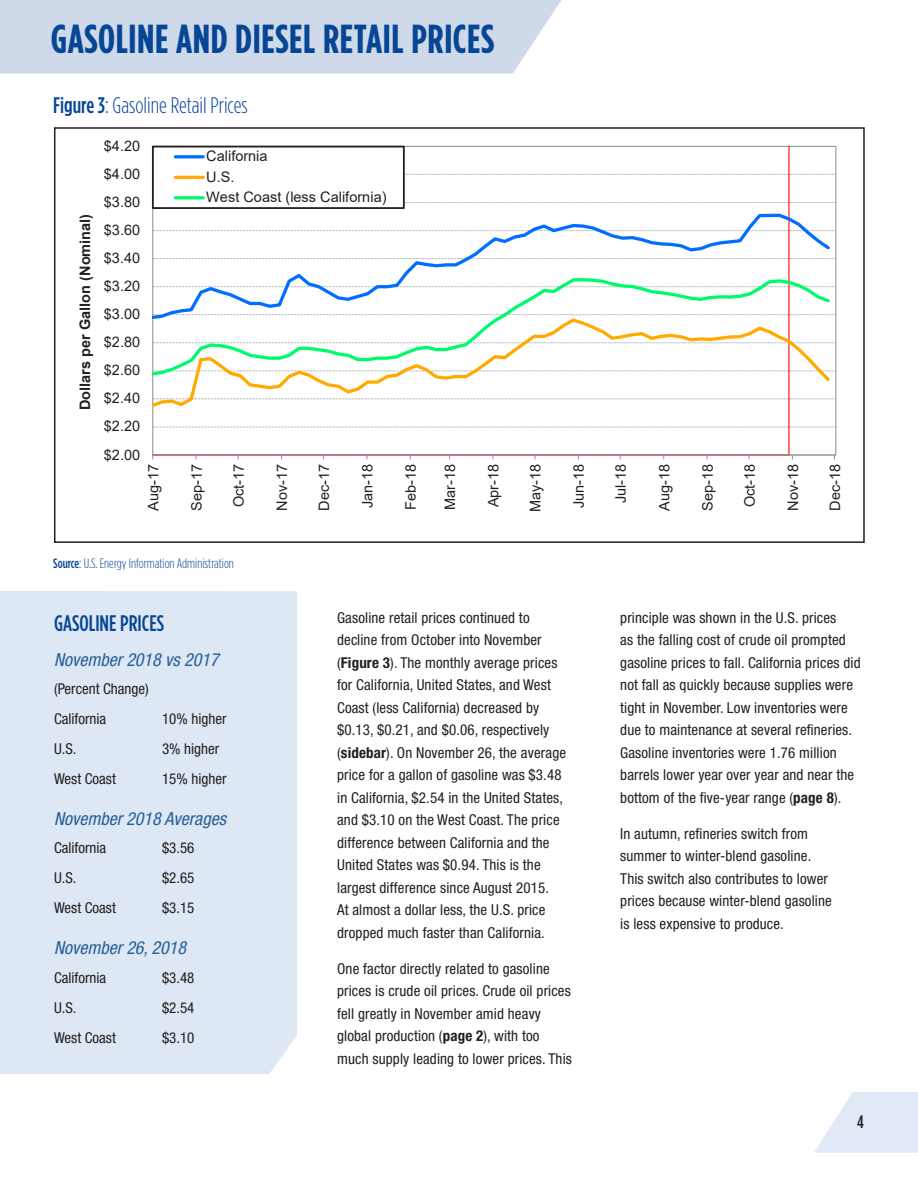
<style>
.page{position:relative;width:918px;height:1188px;background:#fff}
.page>*{position:absolute;margin:0;border:0;box-sizing:border-box;transform-origin:0 0}
.Article_Title{font:700 condensed 40.5px "Gotham HTF";letter-spacing:.015em;color:#074694}
.Paragraph_Style_1{font:300 condensed 22.5px "Gotham HTF";color:#074694}
.Figure_Title{font:500 condensed 22.5px "Gotham HTF";color:#074694}
.Sub_Title{font:italic condensed 18px "Helvetica Neue LT Std";color:#266099}
.Paragraph_Style{font:500 condensed 18px "Gotham HTF";color:#231f20}
.Paragraph_Style-2{font:condensed 15px/22.5px "Helvetica Neue LT Std";letter-spacing:.01em;color:#231f20}
.t1{font:14.55px/20.5px "Arial";color:#231f20}
.t2{font:700 14.55px "Arial";color:#231f20}
.Paragraph_Style_1-2{font:300 condensed 13.5px "Gotham HTF";color:#074694}
.s1{font-weight:500}
.s2{font-weight:700}
</style>
<div class="page">
<svg style="left:815px;top:1092px;width:103px;height:60px"></svg>
<div style="left:0;top:0;width:562px;height:73px;background:#cedaea"></div>
<hr style="left:153px;top:454px;width:683px;height:2px;background:#989a9d">
<svg style="left:405px;top:146px;width:428px;height:57px"></svg>
<svg style="left:153px;top:188px;width:679px;height:268px"></svg>
<div style="left:153px;top:147px;width:251px;height:61px;background:#fff"></div>
<div style="left:152px;top:146px;width:253px;height:63px;border:2px solid #231f20"></div>
<hr style="left:175px;top:155px;width:28px;height:3px;background:#006eff">
<hr style="left:175px;top:176px;width:28px;height:3px;background:#fa0">
<hr style="left:175px;top:196px;width:28px;height:3px;background:#00fa6e">
<div style="left:54px;top:127px;width:811px;height:416px;border:2px solid #231f20"></div>
<div style="left:0;top:591px;width:297px;height:483px;background:#dee8f4"></div>
<p class="Article_Title" style="left:51px;top:16px;width:445px">GASOLINE AND DIESEL RETAIL PRICES</p>
<p class="Paragraph_Style_1" style="left:53px;top:94px;width:196px"><span class="s1">Figure 3</span>: Gasoline Retail Prices</p>
<p class="t2" style="left:75px;top:410px;width:198px;rotate:-90deg">Dollars per Gallon (Nominal)</p>
<p class="t1" style="left:104px;top:135px;width:38px">$4.20</p>
<p class="t1" style="left:104px;top:164px;width:38px">$4.00</p>
<p class="t1" style="left:104px;top:192px;width:38px">$3.80</p>
<p class="t1" style="left:104px;top:220px;width:38px">$3.60</p>
<p class="t1" style="left:104px;top:248px;width:38px">$3.40</p>
<p class="t1" style="left:104px;top:276px;width:38px">$3.20</p>
<p class="t1" style="left:104px;top:304px;width:38px">$3.00</p>
<p class="t1" style="left:104px;top:332px;width:38px">$2.80</p>
<p class="t1" style="left:104px;top:360px;width:38px">$2.60</p>
<p class="t1" style="left:104px;top:388px;width:38px">$2.40</p>
<p class="t1" style="left:104px;top:416px;width:38px">$2.20</p>
<p class="t1" style="left:104px;top:444px;width:38px">$2.00</p>
<p class="t1" style="left:206px;top:146px;width:182px">California<br>U.S.<br>West Coast (less California)</p>
<p class="t1" style="left:143px;top:511px;width:48px;rotate:-90deg">Aug-17</p>
<p class="t1" style="left:186px;top:511px;width:48px;rotate:-90deg">Sep-17</p>
<p class="t1" style="left:228px;top:507px;width:45px;rotate:-90deg">Oct-17</p>
<p class="t1" style="left:272px;top:511px;width:48px;rotate:-90deg">Nov-17</p>
<p class="t1" style="left:314px;top:511px;width:48px;rotate:-90deg">Dec-17</p>
<p class="t1" style="left:357px;top:508px;width:46px;rotate:-90deg">Jan-18</p>
<p class="t1" style="left:401px;top:510px;width:48px;rotate:-90deg">Feb-18</p>
<p class="t1" style="left:440px;top:510px;width:48px;rotate:-90deg">Mar-18</p>
<p class="t1" style="left:483px;top:507px;width:45px;rotate:-90deg">Apr-18</p>
<p class="t1" style="left:525px;top:512px;width:50px;rotate:-90deg">May-18</p>
<p class="t1" style="left:568px;top:508px;width:46px;rotate:-90deg">Jun-18</p>
<p class="t1" style="left:610px;top:503px;width:41px;rotate:-90deg">Jul-18</p>
<p class="t1" style="left:654px;top:511px;width:48px;rotate:-90deg">Aug-18</p>
<p class="t1" style="left:697px;top:511px;width:48px;rotate:-90deg">Sep-18</p>
<p class="t1" style="left:739px;top:507px;width:45px;rotate:-90deg">Oct-18</p>
<p class="t1" style="left:783px;top:511px;width:48px;rotate:-90deg">Nov-18</p>
<p class="t1" style="left:825px;top:511px;width:48px;rotate:-90deg">Dec-18</p>
<p class="Paragraph_Style_1-2" style="left:53px;top:556px;width:182px"><span class="s1">Source</span>: U.S. Energy Information Administration</p>
<p class="Figure_Title" style="left:54px;top:611px;width:112px">GASOLINE PRICES</p>
<p class="Sub_Title" style="left:54px;top:649px;width:166px">November 2018 vs 2017</p>
<p class="Paragraph_Style-2" style="left:54px;top:677px;width:96px">(Percent Change)</p>
<p class="Paragraph_Style-2" style="left:54px;top:707px;width:54px">California</p>
<p class="Paragraph_Style-2" style="left:162px;top:707px;width:66px">10% higher</p>
<p class="Paragraph_Style-2" style="left:54px;top:737px;width:24px">U.S.</p>
<p class="Paragraph_Style-2" style="left:162px;top:737px;width:59px">3% higher</p>
<p class="Paragraph_Style-2" style="left:54px;top:767px;width:63px">West Coast</p>
<p class="Paragraph_Style-2" style="left:162px;top:767px;width:66px">15% higher</p>
<p class="Sub_Title" style="left:54px;top:808px;width:173px">November 2018 Averages</p>
<p class="Paragraph_Style-2" style="left:54px;top:836px;width:54px">California</p>
<p class="Paragraph_Style-2" style="left:162px;top:836px;width:34px">$3.56</p>
<p class="Paragraph_Style-2" style="left:54px;top:866px;width:24px">U.S.</p>
<p class="Paragraph_Style-2" style="left:162px;top:866px;width:34px">$2.65</p>
<p class="Paragraph_Style-2" style="left:54px;top:896px;width:63px">West Coast</p>
<p class="Paragraph_Style-2" style="left:162px;top:896px;width:34px">$3.15</p>
<p class="Sub_Title" style="left:54px;top:937px;width:134px">November 26, 2018</p>
<p class="Paragraph_Style-2" style="left:54px;top:966px;width:54px">California</p>
<p class="Paragraph_Style-2" style="left:162px;top:966px;width:34px">$3.48</p>
<p class="Paragraph_Style-2" style="left:54px;top:996px;width:24px">U.S.</p>
<p class="Paragraph_Style-2" style="left:162px;top:996px;width:34px">$2.54</p>
<p class="Paragraph_Style-2" style="left:54px;top:1026px;width:63px">West Coast</p>
<p class="Paragraph_Style-2" style="left:162px;top:1026px;width:34px">$3.10</p>
<p class="Paragraph_Style-2" style="left:337px;top:606px;width:230px">Gasoline retail prices continued to decline from October into November (<span class="s2">Figure 3</span>). The monthly average prices for California, United States, and West Coast (less California) decreased by $0.13, $0.21, and $0.06, respectively (<span class="s2">sidebar</span>). On November 26, the average price for a gallon of gasoline was $3.48 in California, $2.54 in the United States, and $3.10 on the West Coast. The price difference between California and the United States was $0.94. This is the largest difference since August 2015.<br>At almost a dollar less, the U.S. price dropped much faster than California.</p>
<p class="Paragraph_Style-2" style="left:337px;top:957px;width:236px">One factor directly related to gasoline prices is crude oil prices. Crude oil prices fell greatly in November amid heavy global production (<span class="s2">page 2</span>), with too much supply leading to lower prices. This</p>
<p class="Paragraph_Style-2" style="left:620px;top:606px;width:242px">principle was shown in the U.S. prices<br>as the falling cost of crude oil prompted gasoline prices to fall. California prices did not fall as quickly because supplies were tight in November. Low inventories were due to maintenance at several refineries.<br>Gasoline inventories were 1.76 million barrels lower year over year and near the bottom of the five-year range (<span class="s2">page 8</span>).</p>
<p class="Paragraph_Style-2" style="left:620px;top:822px;width:213px">In autumn, refineries switch from summer to winter-blend gasoline.<br>This switch also contributes to lower prices because winter-blend gasoline is less expensive to produce.</p>
<p class="Paragraph_Style" style="left:857px;top:1112px;width:8px">4</p>
</div>
